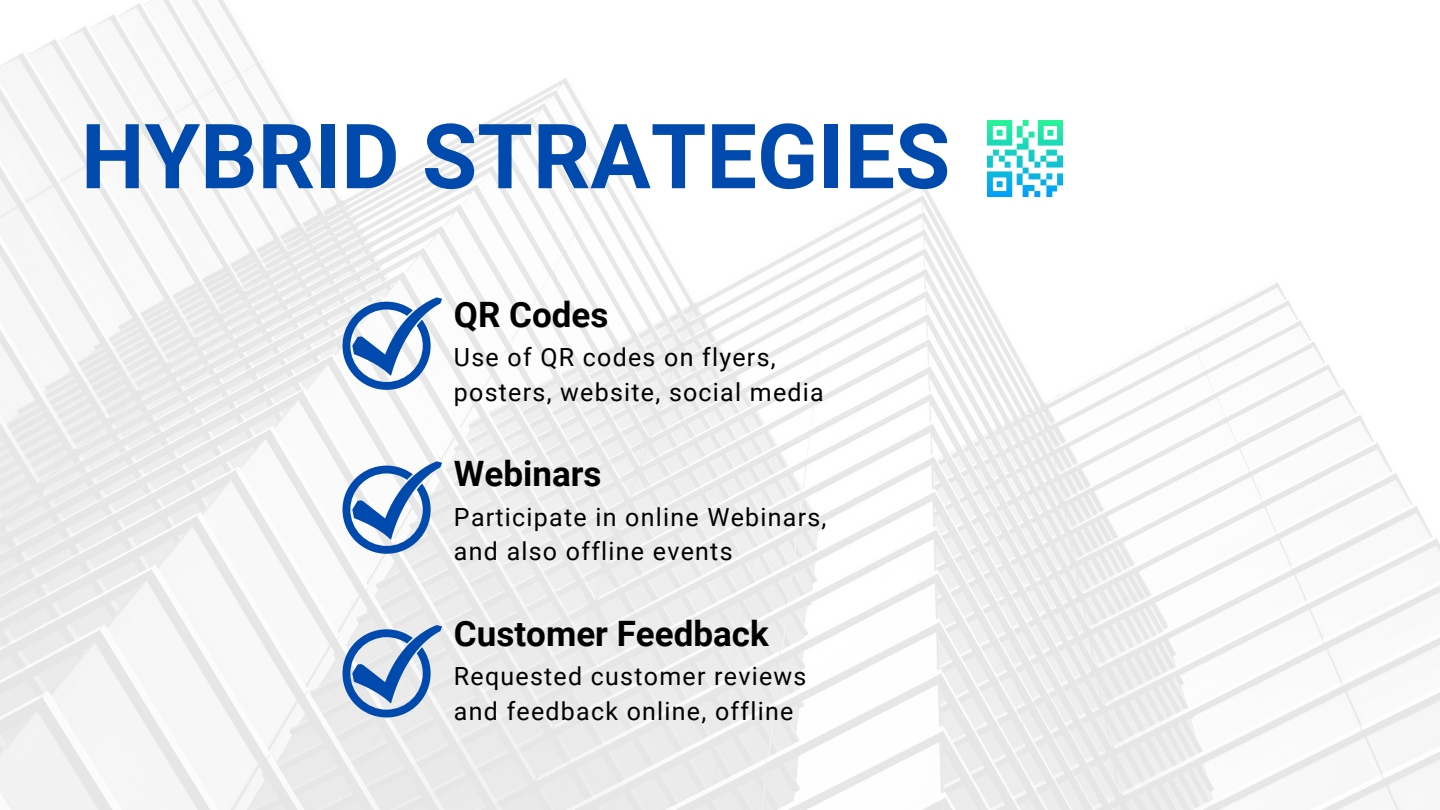
<style>
.page{position:relative;width:1440px;height:810px;background:#fff}
.page>*{position:absolute;margin:0;border:0;box-sizing:border-box;transform-origin:0 0}
.t1{font:700 90px "Roboto";color:#004aad}
.t2{font:700 35px "Roboto";color:#000}
.t3{font:25px/34.5px "Roboto";letter-spacing:.05em;color:#000}
</style>
<div class="page">
<img style="left:0;top:0;width:1440px;height:810px">
<svg style="left:343px;top:297px;width:99px;height:93px"></svg>
<svg style="left:343px;top:461px;width:99px;height:93px"></svg>
<svg style="left:343px;top:625px;width:99px;height:92px;background:#93aed4"></svg>
<img style="left:987px;top:120px;width:76px;height:76px">
<p class="t1" style="left:81px;top:105px;width:871px">HYBRID STRATEGIES</p>
<h1 class="t2" style="left:454px;top:294px;width:156px">QR Codes</h1>
<p class="t3" style="left:454px;top:340px;width:371px">Use of QR codes on flyers, posters, website, social media</p>
<p class="t2" style="left:454px;top:454px;width:149px">Webinars</p>
<h2 class="t3" style="left:454px;top:500px;width:374px">Participate in online Webinars, and also offline events</h2>
<p class="t2" style="left:454px;top:613px;width:316px">Customer Feedback</p>
<p class="t3" style="left:454px;top:659px;width:354px">Requested customer reviews and feedback online, offline</p>
</div>
